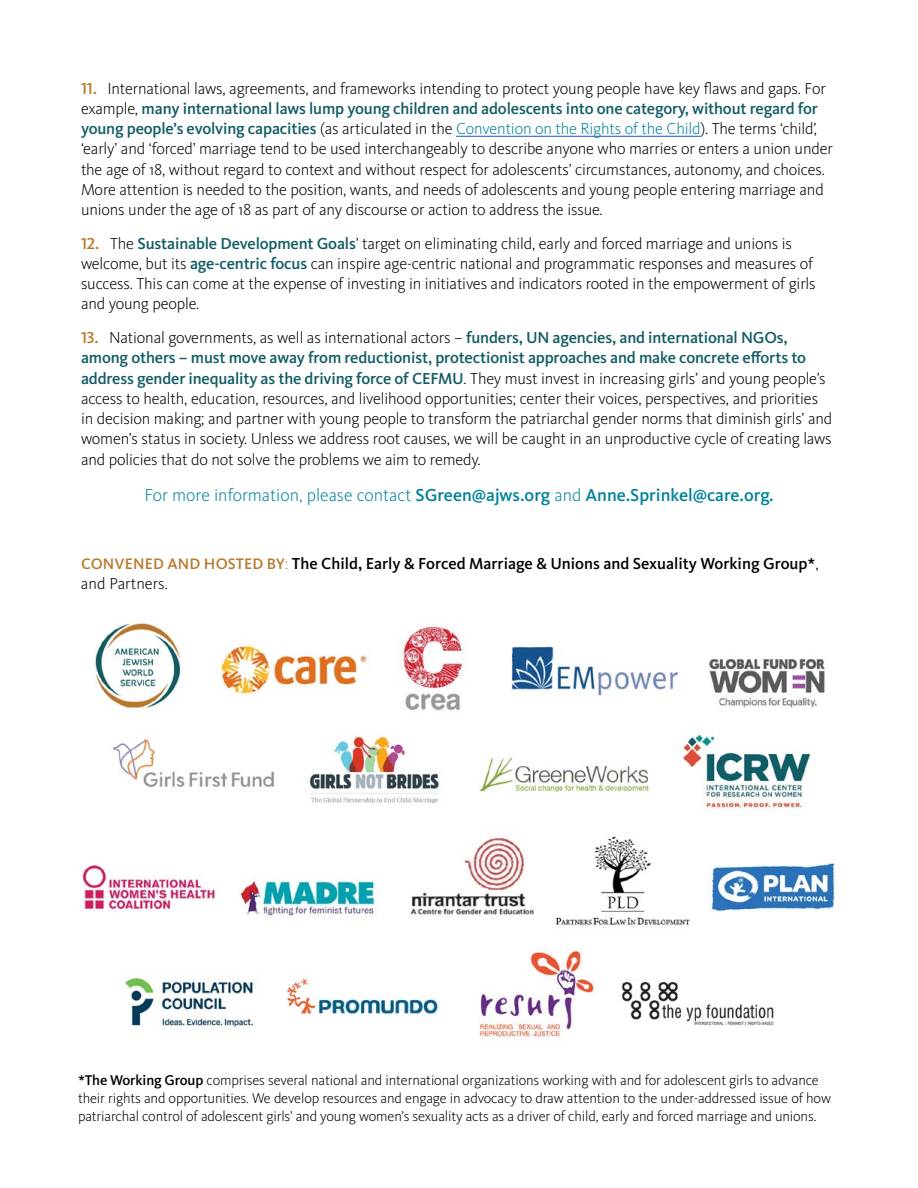
<style>
.page{position:relative;width:918px;height:1188px;background:#fff}
.page>*{position:absolute;margin:0;border:0;box-sizing:border-box;transform-origin:0 0}
.t1{font:500 18px "Kievit Pro";color:#00829a}
.t2{font:300 16.5px/20.2px "Kievit Pro";letter-spacing:-.01em;color:#000}
.t3{font:500 16.5px/20.2px "Kievit Pro";color:#000}
.t4{font:300 14.7px/18px "Kievit Pro";letter-spacing:-.01em;color:#000}
.s1{font-weight:500;color:#b8782a}
.s2{font-weight:500;color:#115c64}
.s3{color:#00829a}
.s4{font-weight:300}
.s5{font-size:15.75px;color:#b8782a}
.s6{font-weight:300;font-size:15.75px;color:#b8782a}
.s7{font-weight:500}
</style>
<div class="page">
<hr style="left:456px;top:136px;width:244px;height:1px;background:#15c">
<img style="left:82px;top:623px;width:753px;height:417px">
<p class="t2" style="left:81px;top:78px;width:753px"><span class="s1">11.</span> International laws, agreements, and frameworks intending to protect young people have key flaws and gaps. For example, <span class="s2">many international laws lump young children and adolescents into one category, without regard for young people’s evolving capacities</span> (as articulated in the <span class="s3">Convention on the Rights of the Child</span>). The terms ‘child’, ‘early’ and ‘forced’ marriage tend to be used interchangeably to describe anyone who marries or enters a union under the age of 18, without regard to context and without respect for adolescents’ circumstances, autonomy, and choices.<br>More attention is needed to the position, wants, and needs of adolescents and young people entering marriage and unions under the age of 18 as part of any discourse or action to address the issue.</p>
<p class="t2" style="left:81px;top:233px;width:736px"><span class="s1">12.</span> The <span class="s2">Sustainable Development Goals</span>’ target on eliminating child, early and forced marriage and unions is welcome, but its <span class="s2">age-centric focus</span> can inspire age-centric national and programmatic responses and measures of success. This can come at the expense of investing in initiatives and indicators rooted in the empowerment of girls and young people.</p>
<p class="t2" style="left:81px;top:328px;width:753px"><span class="s1">13.</span> National governments, as well as international actors – <span class="s2">funders, UN agencies, and international NGOs, among others – must move away from reductionist, protectionist approaches and make concrete efforts to address gender inequality as the driving force of CEFMU</span>. They must invest in increasing girls’ and young people’s access to health, education, resources, and livelihood opportunities; center their voices, perspectives, and priorities in decision making; and partner with young people to transform the patriarchal gender norms that diminish girls’ and women’s status in society. Unless we address root causes, we will be caught in an unproductive cycle of creating laws and policies that do not solve the problems we aim to remedy.</p>
<p class="t1" style="left:144px;top:484px;width:631px"><span class="s4">For more information, please contact</span> SGreen@ajws.org <span class="s4">and</span> Anne.Sprinkel@care.org.</p>
<p class="t3" style="left:81px;top:553px;width:739px"><span class="s5">CONVENED AND HOSTED BY</span><span class="s6">:</span> The Child, Early &amp; Forced Marriage &amp; Unions and Sexuality Working Group*<span class="s4">, and Partners.</span></p>
<p class="t4" style="left:78px;top:1071px;width:755px"><span class="s7">*The Working Group</span> comprises several national and international organizations working with and for adolescent girls to advance their rights and opportunities. We develop resources and engage in advocacy to draw attention to the under-addressed issue of how patriarchal control of adolescent girls’ and young women’s sexuality acts as a driver of child, early and forced marriage and unions.</p>
</div>
